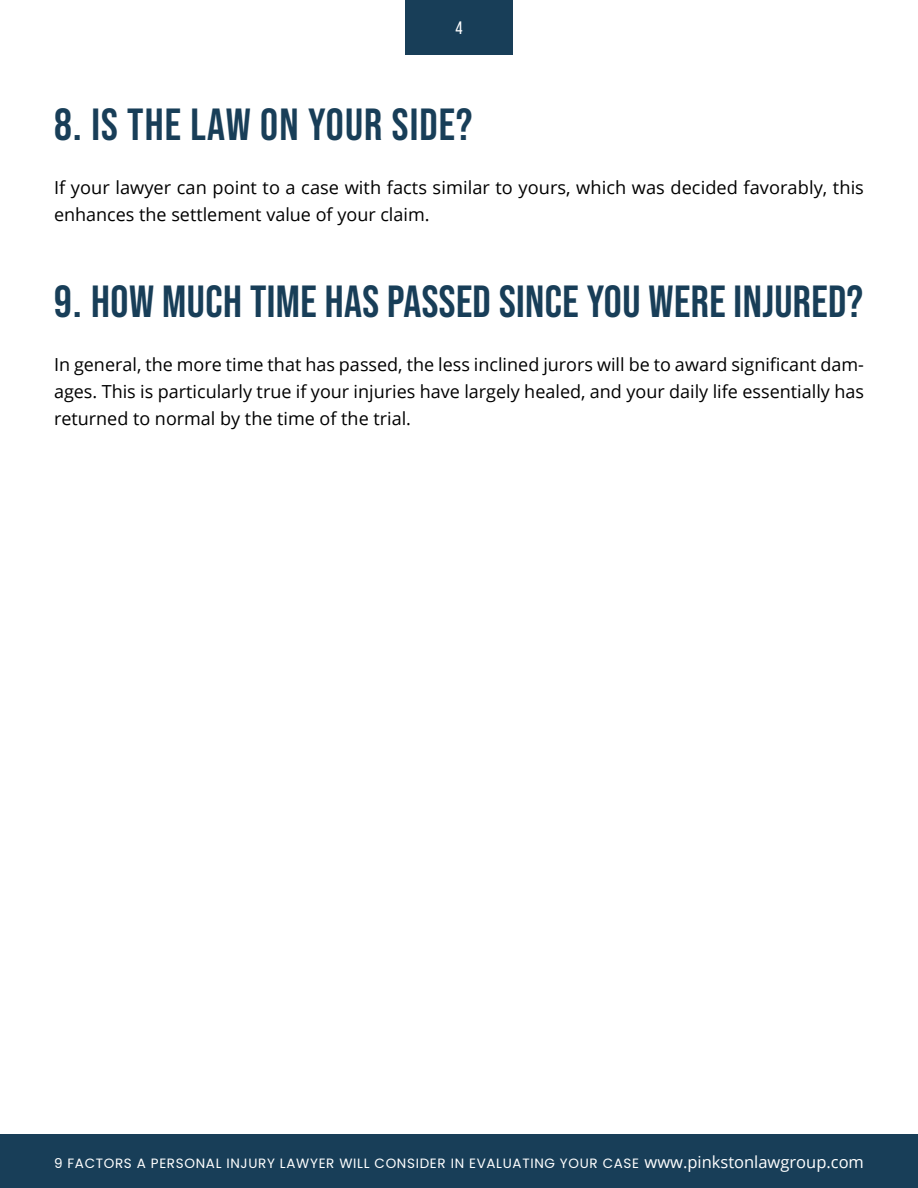
<style>
.page{position:relative;width:918px;height:1188px;background:#fff}
.page>*{position:absolute;margin:0;border:0;box-sizing:border-box;transform-origin:0 0}
.Subsection_Title_Lar{font:700 45px "Bebas Neue Pro";letter-spacing:.01em;color:#183e58}
.P1_1_-_Basic_Paragra{font:18px/27px "Open Sans";color:#000}
.t1{font:18px "Bebas Neue Pro";color:#fff}
.t2{font:13.5px "Poppins";letter-spacing:.05em;color:#fff}
.s1{font-family:"Open Sans";font-size:16.5px}
</style>
<div class="page">
<div style="left:405px;top:0;width:108px;height:54px;background:#183e58"></div>
<div style="left:0;top:1134px;width:918px;height:54px;background:#183e58"></div>
<p class="t1" style="left:455px;top:18px;width:9px">4</p>
<p class="Subsection_Title_Lar" style="left:54px;top:98px;width:420px">8. IS THE LAW ON YOUR SIDE?</p>
<p class="P1_1_-_Basic_Paragra" style="left:54px;top:173px;width:812px">If your lawyer can point to a case with facts similar to yours, which was decided favorably, this enhances the settlement value of your claim.</p>
<p class="Subsection_Title_Lar" style="left:54px;top:275px;width:811px">9. HOW MUCH TIME HAS PASSED SINCE YOU WERE INJURED?</p>
<p class="P1_1_-_Basic_Paragra" style="left:54px;top:350px;width:812px;text-align:justify">In general, the more time that has passed, the less inclined jurors will be to award significant dam&shy;ages. This is particularly true if your injuries have largely healed, and your daily life essentially has returned to normal by the time of the trial.</p>
<p class="t2" style="left:54px;top:1156px;width:811px">9 FACTORS A PERSONAL INJURY LAWYER WILL CONSIDER IN EVALUATING YOUR CASE <span class="s1">www.pinkstonlawgroup.com</span></p>
</div>
